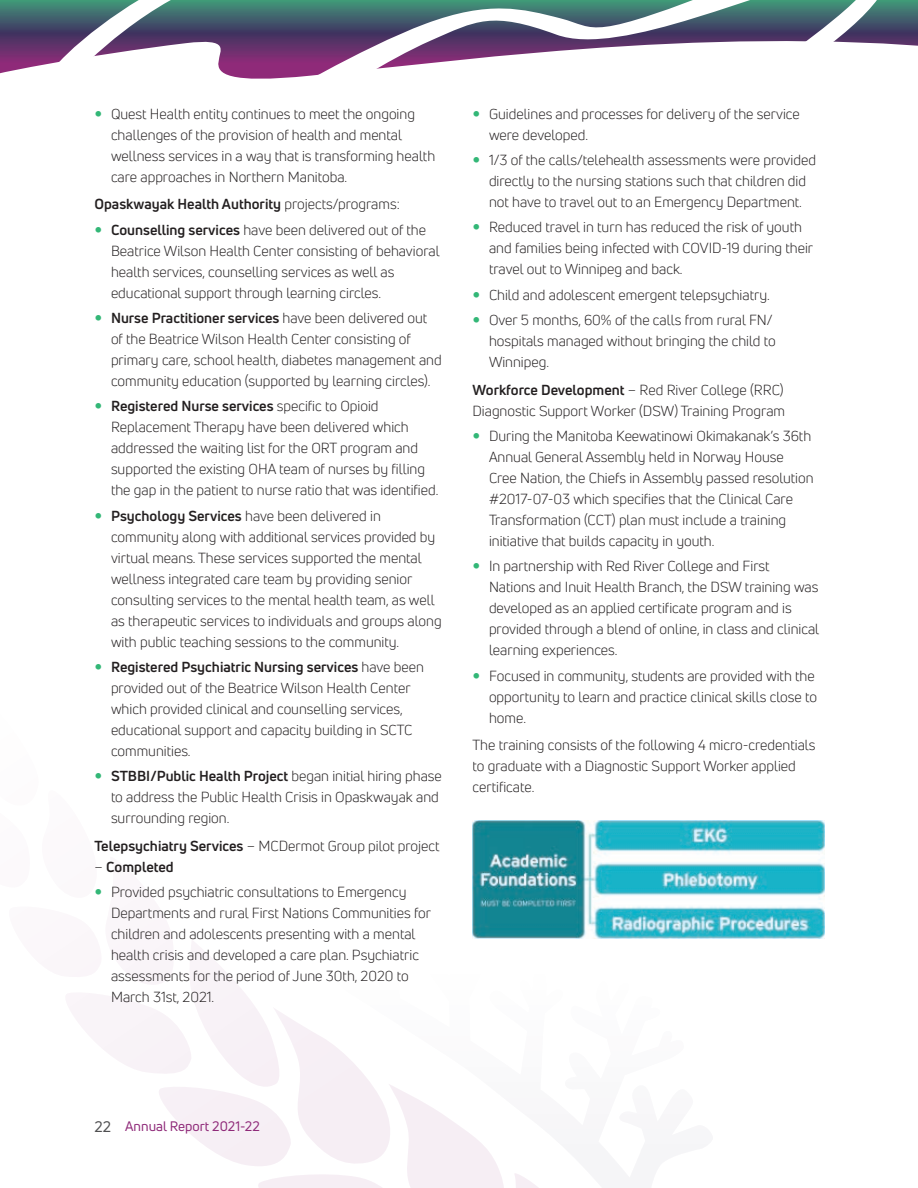
<style>
.page{position:relative;width:918px;height:1188px;background:#fff}
.page>*{position:absolute;margin:0;border:0;box-sizing:border-box;transform-origin:0 0}
.body{font:14.25px/21px "Uni Neue";color:#231f20}
.body-2{font:700 14.25px "Uni Neue";color:#231f20}
.t1{font:13.5px "Uni Neue";color:#8f2a79}
.s1{font-weight:400}
.s2{font-weight:700}
.s3{font-size:15px;color:#505052}
</style>
<div class="page">
<svg style="left:0;top:0;width:25px;height:74px"></svg>
<svg style="left:272px;top:0;width:646px;height:79px"></svg>
<img style="left:604px;top:820px;width:220px;height:119px">
<svg style="left:25px;top:0;width:247px;height:79px"></svg>
<svg style="left:69px;top:820px;width:535px;height:368px"></svg>
<p class="body" style="left:111px;top:103px;width:326px">Quest Health entity continues to meet the ongoing challenges of the provision of health and mental wellness services in a way that is transforming health care approaches in Northern Manitoba.</p>
<p class="body-2" style="left:94px;top:195px;width:307px">Opaskwayak Health Authority <span class="s1">projects/programs:</span></p>
<p class="body" style="left:111px;top:219px;width:330px"><span class="s2">Counselling services</span> have been delivered out of the Beatrice Wilson Health Center consisting of behavioral health services, counselling services as well as educational support through learning circles.</p>
<p class="body" style="left:111px;top:307px;width:332px"><span class="s2">Nurse Practitioner services</span> have been delivered out of the Beatrice Wilson Health Center consisting of primary care, school health, diabetes management and community education (supported by learning circles).</p>
<p class="body" style="left:111px;top:396px;width:329px"><span class="s2">Registered Nurse services</span> specific to Opioid Replacement Therapy have been delivered which addressed the waiting list for the ORT program and supported the existing OHA team of nurses by filling the gap in the patient to nurse ratio that was identified.</p>
<p class="body" style="left:111px;top:505px;width:332px"><span class="s2">Psychology Services</span> have been delivered in community along with additional services provided by virtual means. These services supported the mental wellness integrated care team by providing senior consulting services to the mental health team, as well as therapeutic services to individuals and groups along with public teaching sessions to the community.</p>
<p class="body" style="left:111px;top:656px;width:314px"><span class="s2">Registered Psychiatric Nursing services</span> have been provided out of the Beatrice Wilson Health Center which provided clinical and counselling services, educational support and capacity building in SCTC communities.</p>
<p class="body" style="left:111px;top:766px;width:332px"><span class="s2">STBBI/Public Health Project</span> began initial hiring phase to address the Public Health Crisis in Opaskwayak and surrounding region.</p>
<p class="body" style="left:94px;top:835px;width:347px"><span class="s2">Telepsychiatry Services</span> – MCDermot Group pilot project</p>
<p class="body-2" style="left:94px;top:858px;width:81px"><span class="s1">–</span> Completed</p>
<p class="body" style="left:111px;top:882px;width:322px">Provided psychiatric consultations to Emergency Departments and rural First Nations Communities for children and adolescents presenting with a mental health crisis and developed a care plan. Psychiatric assessments for the period of June 30th, 2020 to March 31st, 2021.</p>
<p class="body" style="left:489px;top:103px;width:312px">Guidelines and processes for delivery of the service were developed.</p>
<p class="body" style="left:489px;top:149px;width:328px">1/3 of the calls/telehealth assessments were provided directly to the nursing stations such that children did not have to travel out to an Emergency Department.</p>
<p class="body" style="left:489px;top:217px;width:326px">Reduced travel in turn has reduced the risk of youth and families being infected with COVID-19 during their travel out to Winnipeg and back.</p>
<p class="body" style="left:489px;top:284px;width:282px">Child and adolescent emergent telepsychiatry.</p>
<p class="body" style="left:489px;top:309px;width:288px">Over 5 months, 60% of the calls from rural FN/ hospitals managed without bringing the child to<br>Winnipeg.</p>
<p class="body" style="left:472px;top:379px;width:314px"><span class="s2">Workforce Development</span> – Red River College (RRC)<br>Diagnostic Support Worker (DSW) Training Program</p>
<p class="body" style="left:489px;top:425px;width:326px">During the Manitoba Keewatinowi Okimakanak’s 36th Annual General Assembly held in Norway House Cree Nation, the Chiefs in Assembly passed resolution #2017-07-03 which specifies that the Clinical Care Transformation (CCT) plan must include a training initiative that builds capacity in youth.</p>
<p class="body" style="left:489px;top:556px;width:332px">In partnership with Red River College and First Nations and Inuit Health Branch, the DSW training was developed as an applied certificate program and is provided through a blend of online, in class and clinical learning experiences.</p>
<p class="body" style="left:489px;top:665px;width:330px">Focused in community, students are provided with the opportunity to learn and practice clinical skills close to home.</p>
<p class="body" style="left:472px;top:735px;width:345px">The training consists of the following 4 micro-credentials to graduate with a Diagnostic Support Worker applied certificate.</p>
<p class="t1" style="left:94px;top:1117px;width:167px"><span class="s3">22</span> Annual Report 2021-22</p>
</div>
